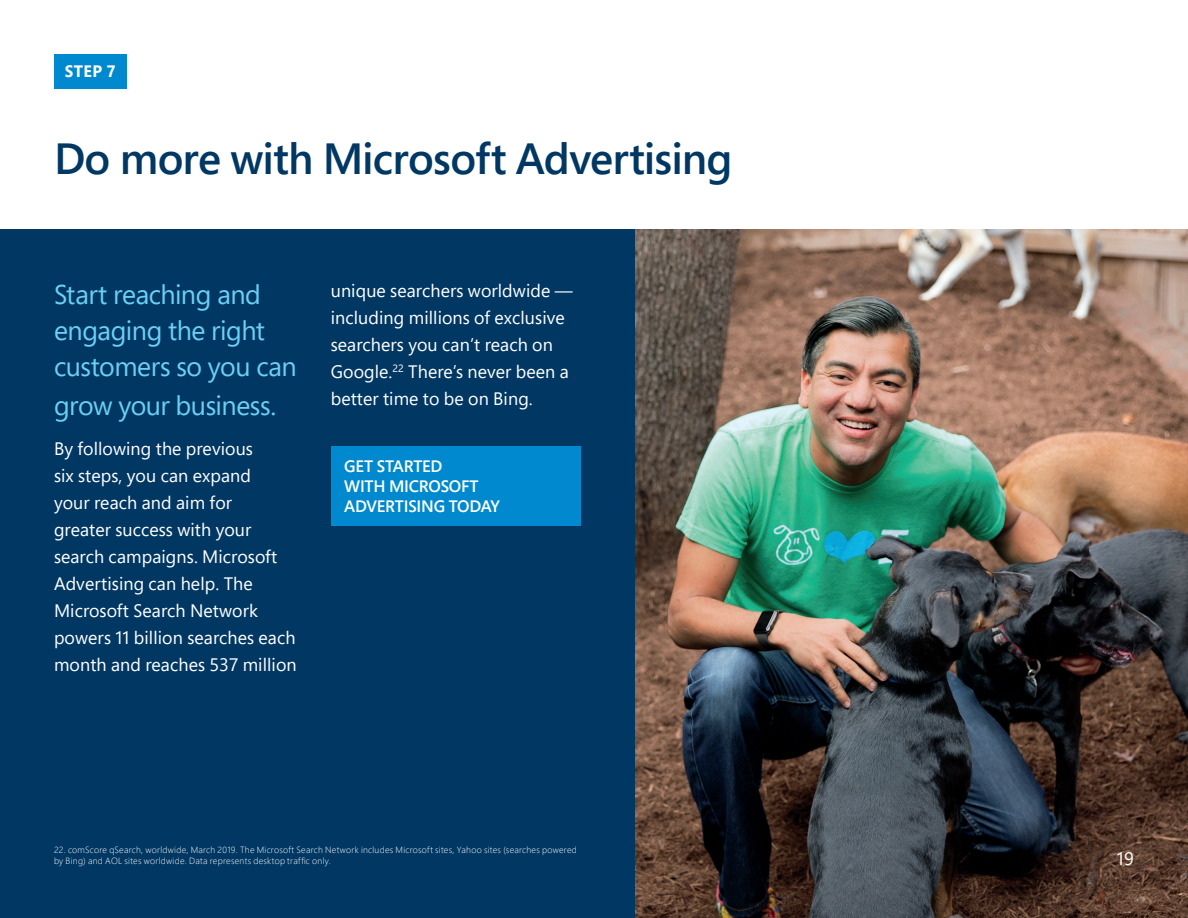
<style>
.page{position:relative;width:1188px;height:918px;background:#fff}
.page>*{position:absolute;margin:0;border:0;box-sizing:border-box;transform-origin:0 0}
.t1{font:600 43.5px "Segoe Pro";letter-spacing:-.02em;color:#003863}
.t2{font:27px/36px "Segoe Pro";letter-spacing:-.015em;color:#6bcff6}
.t3{font:18px/27px "Segoe Pro";letter-spacing:.005em;color:#fff}
.t4{font:600 16.5px/19.8px "Segoe Pro";letter-spacing:-.015em;color:#fff}
.t5{font:700 16.5px "Segoe Pro";color:#fff;scale:.96 1}
.t6{font:300 9px/10.8px "Segoe Pro";letter-spacing:.03em;color:#fff}
</style>
<div class="page">
<img style="left:634px;top:229px;width:554px;height:689px">
<div style="left:54px;top:54px;width:73px;height:34px;background:#0089cf"></div>
<div style="left:0;top:229px;width:634px;height:689px;background:#003863"></div>
<div style="left:331px;top:446px;width:249px;height:80px;background:#0089cf"></div>
<p class="t5" style="left:65px;top:60px;width:54px">STEP 7</p>
<h1 class="t1" style="left:54px;top:129px;width:680px">Do more with Microsoft Advertising</h1>
<h2 class="t2" style="left:54px;top:275px;width:244px">Start reaching and engaging the right customers so you can</h2>
<h2 class="t2" style="left:54px;top:386px;width:224px">grow your business.</h2>
<p class="t3" style="left:54px;top:435px;width:244px">By following the previous<br>six steps, you can expand<br>your reach and aim for<br>greater success with your search campaigns. Microsoft<br>Advertising can help. The<br>Microsoft Search Network powers 11 billion searches each month and reaches 537 million</p>
<p class="t3" style="left:331px;top:276px;width:243px">unique searchers worldwide — including millions of exclusive searchers you can’t reach on<br>Google.<sup>22</sup> There’s never been a better time to be on Bing.</p>
<p class="t4" style="left:344px;top:456px;width:157px">GET STARTED<br>WITH MICROSOFT<br>ADVERTISING TODAY</p>
<p class="t6" style="left:54px;top:844px;width:525px">22. comScore qSearch, worldwide, March 2019. The Microsoft Search Network includes Microsoft sites, Yahoo sites (searches powered by Bing) and AOL sites worldwide. Data represents desktop traffic only.</p>
<p class="t3" style="left:1117px;top:845px;width:19px">19</p>
</div>
